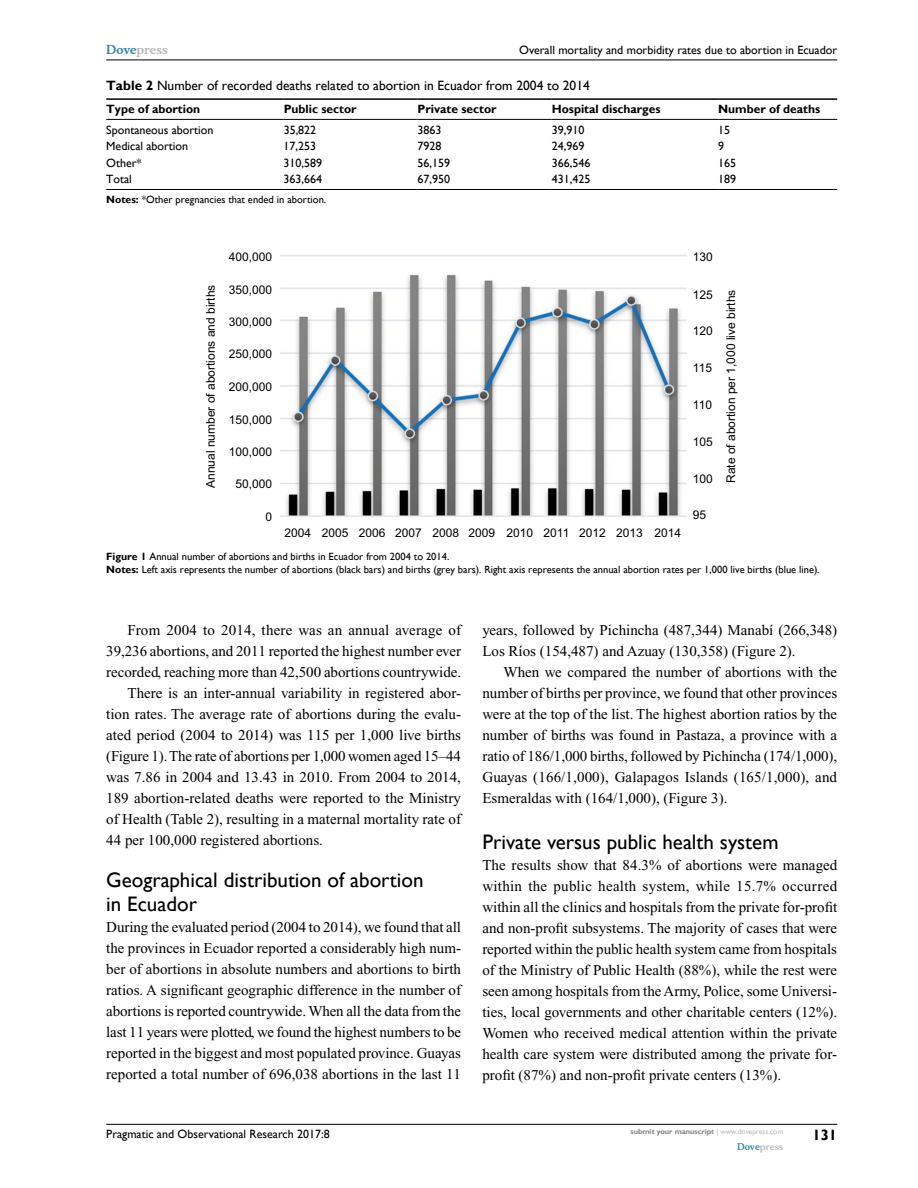
<style>
.page{position:relative;width:918px;height:1188px;background:#fff}
.page>*{position:absolute;margin:0;border:0;box-sizing:border-box;transform-origin:0 0}
.t1{font:21px/24px "Gill Sans";color:#000}
.t2{font:15px/21px "Times New Roman";color:#000;text-align:justify}
.t3{font:700 15px "Gill Sans";color:#000}
.t4{font:13.5px "Gill Sans";color:#000}
.t5{font:12px "Gill Sans";color:#000}
.t6{font:12px "Arial";color:#000}
.t7{font:700 12px "Gill Sans";color:#000}
.t8{font:700 12px "Musee";color:#b8babc}
.t9{font:10.5px/13.5px "Gill Sans";color:#000}
.t10{font:700 9px "Musee";color:#b8babc}
.t11{font:700 7.5px "Gill Sans";color:#808285}
.s1{color:#3785ad}
.s2{font-weight:700}
.s3{font-weight:400;color:#b8babc}
</style>
<div class="page">
<hr style="left:106px;top:1124px;width:731px;height:1px;background:#000">
<hr style="left:106px;top:60px;width:731px;height:1px;background:#000">
<hr style="left:106px;top:98px;width:178px;height:2px;background:#000">
<hr style="left:284px;top:98px;width:134px;height:2px;background:#000">
<hr style="left:418px;top:98px;width:134px;height:2px;background:#000">
<hr style="left:552px;top:98px;width:166px;height:2px;background:#000">
<hr style="left:718px;top:98px;width:119px;height:2px;background:#000">
<hr style="left:106px;top:119px;width:178px;height:1px;background:#000">
<hr style="left:284px;top:119px;width:134px;height:1px;background:#000">
<hr style="left:418px;top:119px;width:134px;height:1px;background:#000">
<hr style="left:552px;top:119px;width:166px;height:1px;background:#000">
<hr style="left:718px;top:119px;width:119px;height:1px;background:#000">
<hr style="left:106px;top:189px;width:178px;height:1px;background:#000">
<hr style="left:284px;top:189px;width:134px;height:1px;background:#000">
<hr style="left:418px;top:189px;width:134px;height:1px;background:#000">
<hr style="left:552px;top:189px;width:166px;height:1px;background:#000">
<hr style="left:718px;top:189px;width:119px;height:1px;background:#000">
<img style="left:280px;top:255px;width:406px;height:262px">
<p class="t8" style="left:106px;top:43px;width:63px"><span class="s1">Dove</span>press</p>
<p class="t5" style="left:519px;top:43px;width:319px">Overall mortality and morbidity rates due to abortion in Ecuador</p>
<p class="t4" style="left:106px;top:78px;width:485px"><span class="s2">Table 2</span> Number of recorded deaths related to abortion in Ecuador from 2004 to 2014</p>
<p class="t7" style="left:106px;top:102px;width:95px">Type of abortion</p>
<p class="t7" style="left:284px;top:102px;width:74px">Public sector</p>
<p class="t7" style="left:418px;top:102px;width:80px">Private sector</p>
<p class="t7" style="left:552px;top:102px;width:110px">Hospital discharges</p>
<p class="t7" style="left:718px;top:102px;width:104px">Number of deaths</p>
<p class="t5" style="left:106px;top:123px;width:109px">Spontaneous abortion</p>
<p class="t5" style="left:284px;top:123px;width:34px">35,822</p>
<p class="t5" style="left:418px;top:123px;width:25px">3863</p>
<p class="t5" style="left:552px;top:123px;width:34px">39,910</p>
<p class="t5" style="left:718px;top:123px;width:13px">15</p>
<p class="t5" style="left:106px;top:139px;width:83px">Medical abortion</p>
<p class="t5" style="left:284px;top:139px;width:34px">17,253</p>
<p class="t5" style="left:418px;top:139px;width:25px">7928</p>
<p class="t5" style="left:552px;top:139px;width:34px">24,969</p>
<p class="t5" style="left:718px;top:139px;width:7px">9</p>
<p class="t5" style="left:106px;top:156px;width:37px">Other*</p>
<p class="t5" style="left:284px;top:156px;width:40px">310,589</p>
<p class="t5" style="left:418px;top:156px;width:34px">56,159</p>
<p class="t5" style="left:552px;top:156px;width:40px">366,546</p>
<p class="t5" style="left:718px;top:156px;width:19px">165</p>
<p class="t5" style="left:106px;top:172px;width:27px">Total</p>
<p class="t5" style="left:284px;top:172px;width:40px">363,664</p>
<p class="t5" style="left:418px;top:172px;width:34px">67,950</p>
<p class="t5" style="left:552px;top:172px;width:40px">431,425</p>
<p class="t5" style="left:718px;top:172px;width:19px">189</p>
<p class="t9" style="left:106px;top:193px;width:221px"><span class="s2">Notes:</span> *Other pregnancies that ended in abortion.</p>
<p class="t6" style="left:229px;top:248px;width:45px">400,000</p>
<p class="t6" style="left:693px;top:248px;width:22px">130</p>
<p class="t6" style="left:693px;top:286px;width:22px">125</p>
<p class="t6" style="left:693px;top:323px;width:22px">120</p>
<p class="t6" style="left:693px;top:360px;width:21px">115</p>
<p class="t6" style="left:693px;top:397px;width:21px">110</p>
<p class="t6" style="left:693px;top:433px;width:22px">105</p>
<p class="t6" style="left:693px;top:471px;width:22px">100</p>
<p class="t6" style="left:693px;top:507px;width:15px">95</p>
<p class="t6" style="left:202px;top:488px;width:205px;rotate:-90deg">Annual number of abortions and births</p>
<p class="t6" style="left:723px;top:483px;width:195px;rotate:-90deg">Rate of abortion per 1,000 live births</p>
<p class="t6" style="left:395px;top:524px;width:287px">2007 2008 2009 2010 2011 2012 2013 2014</p>
<p class="t6" style="left:229px;top:281px;width:45px">350,000</p>
<p class="t6" style="left:229px;top:314px;width:45px">300,000</p>
<p class="t6" style="left:229px;top:346px;width:45px">250,000</p>
<p class="t6" style="left:229px;top:378px;width:45px">200,000</p>
<p class="t6" style="left:229px;top:411px;width:45px">150,000</p>
<p class="t6" style="left:229px;top:443px;width:45px">100,000</p>
<p class="t6" style="left:236px;top:475px;width:38px">50,000</p>
<p class="t6" style="left:266px;top:508px;width:8px">0</p>
<p class="t6" style="left:322px;top:524px;width:65px">2005 2006</p>
<p class="t6" style="left:284px;top:524px;width:28px">2004</p>
<p class="t9" style="left:106px;top:550px;width:715px"><span class="s2">Figure 1</span> Annual number of abortions and births in Ecuador from 2004 to 2014.<br><span class="s2">Notes:</span> Left axis represents the number of abortions (black bars) and births (grey bars). Right axis represents the annual abortion rates per 1,000 live births (blue line).</p>
<p class="t2" style="left:128px;top:619px;width:335px">From 2004 to 2014, there was an annual average of</p>
<p class="t2" style="left:106px;top:640px;width:356px">39,236 abortions, and 2011 reported the highest number ever</p>
<p class="t2" style="left:106px;top:661px;width:357px">recorded, reaching more than 42,500 abortions countrywide.</p>
<p class="t2" style="left:128px;top:682px;width:335px">There is an inter-annual variability in registered abor-</p>
<p class="t2" style="left:106px;top:703px;width:356px">tion rates. The average rate of abortions during the evalu-</p>
<p class="t2" style="left:106px;top:724px;width:356px">ated period (2004 to 2014) was 115 per 1,000 live births</p>
<p class="t2" style="left:106px;top:745px;width:356px">(Figure 1). The rate of abortions per 1,000 women aged 15–44</p>
<p class="t2" style="left:106px;top:766px;width:356px">was 7.86 in 2004 and 13.43 in 2010. From 2004 to 2014,</p>
<p class="t2" style="left:106px;top:787px;width:356px">189 abortion-related deaths were reported to the Ministry</p>
<p class="t2" style="left:106px;top:808px;width:356px">of Health (Table 2), resulting in a maternal mortality rate of</p>
<p class="t2" style="left:106px;top:829px;width:218px">44 per 100,000 registered abortions.</p>
<h1 class="t1" style="left:106px;top:868px;width:319px">Geographical distribution of abortion in Ecuador</h1>
<p class="t2" style="left:106px;top:916px;width:356px">During the evaluated period (2004 to 2014), we found that all the provinces in Ecuador reported a considerably high num&shy;ber of abortions in absolute numbers and abortions to birth ratios. A significant geographic difference in the number of abortions is reported countrywide. When all the data from the last 11 years were plotted, we found the highest numbers to be reported in the biggest and most populated province. Guayas reported a total number of 696,038 abortions in the last 11</p>
<p class="t2" style="left:482px;top:619px;width:356px">years, followed by Pichincha (487,344) Manabí (266,348)<br>Los Ríos (154,487) and Azuay (130,358) (Figure 2).</p>
<p class="t2" style="left:482px;top:661px;width:356px;text-indent:21px">When we compared the number of abortions with the number of births per province, we found that other provinces were at the top of the list. The highest abortion ratios by the number of births was found in Pastaza, a province with a ratio of 186/1,000 births, followed by Pichincha (174/1,000), Guayas (166/1,000), Galapagos Islands (165/1,000), and Esmeraldas with (164/1,000), (Figure 3).</p>
<h1 class="t1" style="left:482px;top:830px;width:298px">Private versus public health system</h1>
<p class="t2" style="left:482px;top:855px;width:357px">The results show that 84.3% of abortions were managed within the public health system, while 15.7% occurred within all the clinics and hospitals from the private for-profit and non-profit subsystems. The majority of cases that were reported within the public health system came from hospitals of the Ministry of Public Health (88%), while the rest were seen among hospitals from the Army, Police, some Universi&shy;ties, local governments and other charitable centers (12%).<br>Women who received medical attention within the private health care system were distributed among the private for&shy;profit (87%) and non-profit private centers (13%).</p>
<p class="t5" style="left:106px;top:1127px;width:225px">Pragmatic and Observational Research 2017:8</p>
<p class="t11" style="left:631px;top:1127px;width:154px">submit your manuscript <span class="s3">| www.dovepress.com</span></p>
<p class="t10" style="left:737px;top:1141px;width:48px"><span class="s1">Dove</span>press</p>
<p class="t3" style="left:812px;top:1126px;width:26px">131</p>
</div>
